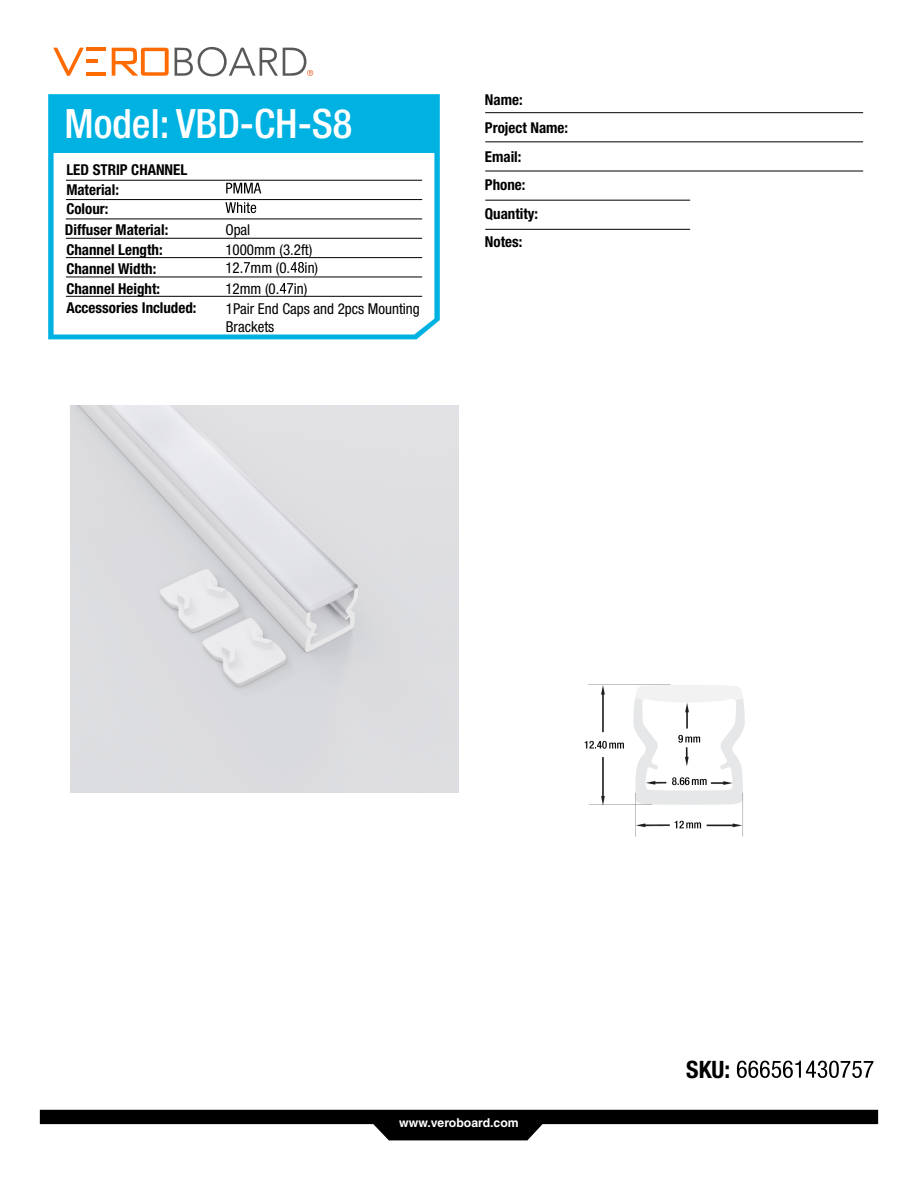
<style>
.page{position:relative;width:918px;height:1188px;background:#fff}
.page>*{position:absolute;margin:0;border:0;box-sizing:border-box;transform-origin:0 0}
.t1{font:500 condensed 40.5px "Helvetica Neue LT Std";color:#fff}
.t2{font:700 condensed 24px "Helvetica Neue LT Std";color:#000}
.t3{font:700 condensed 15px/28.5px "Helvetica Neue LT Std";color:#000}
.t4{font:condensed 15px/18px "Helvetica Neue LT Std";color:#000}
.t5{font:700 12.3px "Helvetica CE";color:#fff}
</style>
<div class="page">
<svg style="left:40px;top:1110px;width:838px;height:30px"></svg>
<hr style="left:86px;top:48px;width:20px;height:3px;background:#ff6b00">
<svg style="left:112px;top:48px;width:57px;height:28px"></svg>
<svg style="left:175px;top:47px;width:138px;height:30px"></svg>
<hr style="left:86px;top:72px;width:20px;height:4px;background:#ff6b00">
<svg style="left:53px;top:47px;width:45px;height:29px"></svg>
<div style="left:48px;top:94px;width:392px;height:245px;background:#00b2e2"></div>
<svg style="left:54px;top:153px;width:380px;height:181px"></svg>
<hr style="left:66px;top:180px;width:356px;height:1px;background:#000">
<hr style="left:66px;top:199px;width:356px;height:1px;background:#000">
<hr style="left:66px;top:219px;width:356px;height:1px;background:#000">
<hr style="left:66px;top:238px;width:356px;height:1px;background:#000">
<hr style="left:66px;top:257px;width:356px;height:1px;background:#000">
<hr style="left:66px;top:277px;width:356px;height:1px;background:#000">
<hr style="left:66px;top:296px;width:356px;height:1px;background:#000">
<hr style="left:485px;top:112px;width:378px;height:1px;background:#000">
<hr style="left:485px;top:142px;width:378px;height:1px;background:#000">
<hr style="left:485px;top:171px;width:378px;height:1px;background:#000">
<hr style="left:485px;top:200px;width:205px;height:1px;background:#000">
<hr style="left:485px;top:229px;width:205px;height:1px;background:#000">
<svg style="left:737px;top:1061px;width:136px;height:17px"></svg>
<svg style="left:226px;top:183px;width:35px;height:10px"></svg>
<svg style="left:225px;top:202px;width:31px;height:11px"></svg>
<svg style="left:244px;top:262px;width:6px;height:11px"></svg>
<svg style="left:291px;top:262px;width:13px;height:11px"></svg>
<svg style="left:280px;top:283px;width:13px;height:11px"></svg>
<img style="left:71px;top:405px;width:388px;height:388px">
<img style="left:584px;top:684px;width:161px;height:153px">
<h1 class="t1" style="left:64px;top:99px;width:289px">Model: VBD-CH-S8</h1>
<p class="t3" style="left:66px;top:160px;width:123px;line-height:19.5px">LED STRIP CHANNEL<br>Material:<br>Colour:</p>
<p class="t3" style="left:65px;top:215px;width:105px">Diffuser Material:</p>
<p class="t4" style="left:225px;top:221px;width:27px">Opal</p>
<p class="t3" style="left:66px;top:235px;width:98px">Channel Length:</p>
<p class="t4" style="left:225px;top:240px;width:89px">1000mm (3.2ft)</p>
<p class="t3" style="left:66px;top:254px;width:91px">Channel Width:</p>
<p class="t4" style="left:225px;top:258px;width:94px">12. mm (0. in)</p>
<p class="t3" style="left:66px;top:274px;width:95px">Channel Height:</p>
<p class="t4" style="left:225px;top:279px;width:84px">12mm (0. in)</p>
<p class="t3" style="left:66px;top:293px;width:132px">Accessories Included:</p>
<p class="t4" style="left:226px;top:299px;width:196px">1Pair End Caps and 2pcs Mounting<br>Brackets</p>
<p class="t3" style="left:485px;top:85px;width:85px">Name:<br>Project Name:<br>Email:<br>Phone:<br>Quantity:<br>Notes:</p>
<p class="t5" style="left:399px;top:1115px;width:121px">www.veroboard.com</p>
<h2 class="t2" style="left:686px;top:1055px;width:46px">SKU:</h2>
</div>
